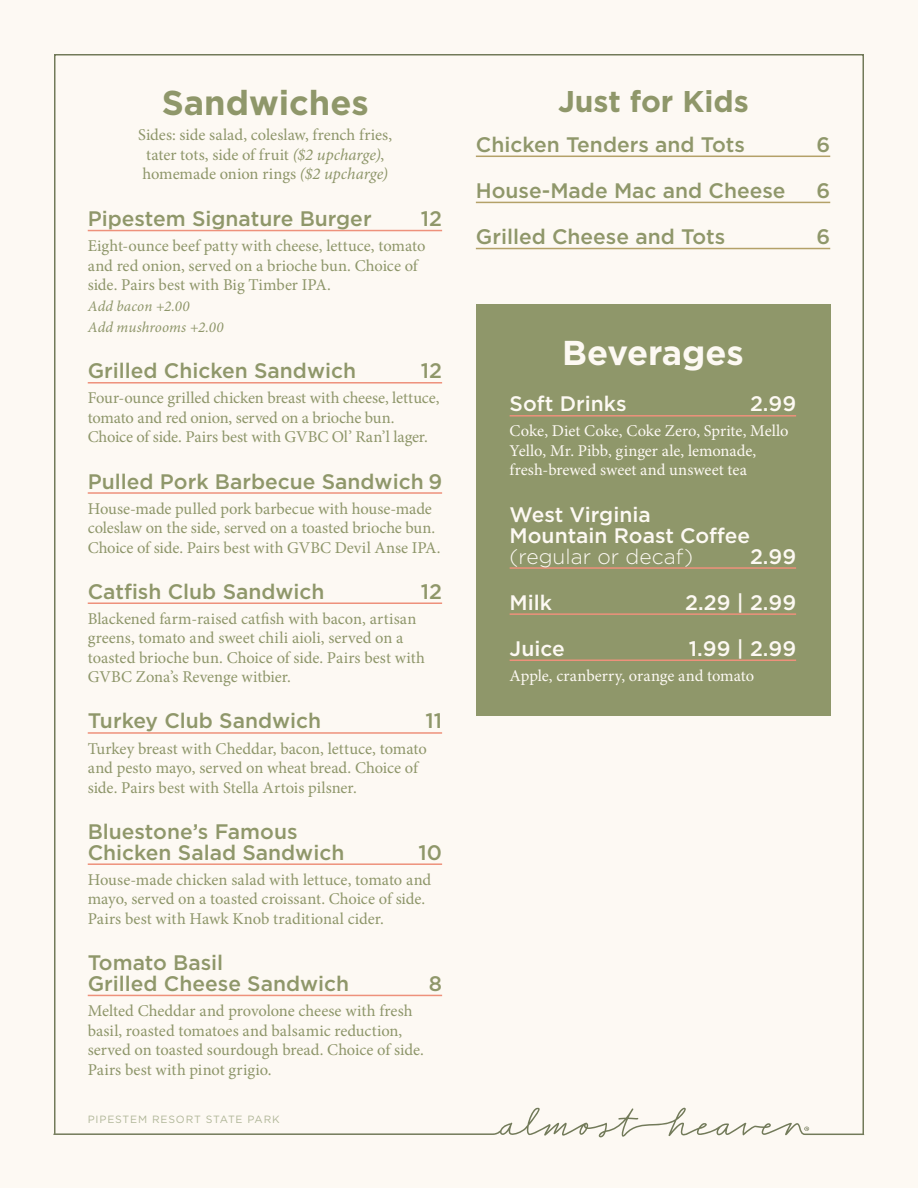
<style>
.page{position:relative;width:918px;height:1188px;background:#fdf9f3}
.page>*{position:absolute;margin:0;border:0;box-sizing:border-box;transform-origin:0 0}
.t1{font:700 34.5px "Gotham";color:#8f976a}
.t2{font:700 34.5px "Gotham";color:#fdf9f3}
.t3{font:700 30px "Gotham";color:#8f976a}
.t4{font:500 21px/21px "Gotham";color:#8f976a}
.t5{font:500 21px/21px "Gotham";color:#fdf9f3}
.t6{font:300 21px "Gotham";color:#fdf9f3}
.t7{font:16.5px/19.5px "Minion Pro";color:#8e966a}
.t8{font:16.5px/19.5px "Minion Pro";color:#fdf9f3}
.t9{font:italic 15px/21px "Minion Pro";letter-spacing:.005em;color:#8e966a}
.t10{font:10.5px "Gotham";letter-spacing:.08em;color:#b0b698}
.s1{font-style:italic}
</style>
<div class="page">
<svg style="left:53px;top:1107px;width:812px;height:30px"></svg>
<hr style="left:88px;top:230px;width:354px;height:1px;background:#ee917b">
<hr style="left:88px;top:382px;width:354px;height:2px;background:#ee917b">
<hr style="left:88px;top:492px;width:354px;height:2px;background:#ee917b">
<hr style="left:88px;top:602px;width:354px;height:2px;background:#ee917b">
<hr style="left:88px;top:732px;width:354px;height:2px;background:#ee917b">
<hr style="left:88px;top:863px;width:354px;height:2px;background:#ee917b">
<hr style="left:88px;top:995px;width:354px;height:1px;background:#ee917b">
<div style="left:476px;top:304px;width:354px;height:412px;background:#8f976a"></div>
<hr style="left:510px;top:415px;width:286px;height:2px;background:#ee917b">
<hr style="left:510px;top:567px;width:286px;height:2px;background:#ee917b">
<hr style="left:510px;top:613px;width:286px;height:2px;background:#ee917b">
<hr style="left:510px;top:660px;width:286px;height:1px;background:#ee917b">
<hr style="left:476px;top:156px;width:354px;height:1px;background:#b4a168">
<hr style="left:476px;top:202px;width:354px;height:1px;background:#b4a168">
<hr style="left:476px;top:248px;width:354px;height:1px;background:#b4a168">
<h1 class="t1" style="left:162px;top:80px;width:209px">Sandwiches</h1>
<p class="t7" style="left:138px;top:126px;width:255px">Sides: side salad, coleslaw, french fries, tater tots, side of fruit <span class="s1">($2 upcharge)</span>, homemade onion rings <span class="s1">($2 upcharge)</span></p>
<p class="t4" style="left:88px;top:208px;width:285px">Pipestem Signature Burger</p>
<p class="t4" style="left:421px;top:208px;width:23px">12</p>
<p class="t7" style="left:88px;top:236px;width:339px">Eight-ounce beef patty with cheese, lettuce, tomato and red onion, served on a brioche bun. Choice of side. Pairs best with Big Timber IPA.</p>
<p class="t9" style="left:88px;top:296px;width:137px">Add bacon +2.00<br>Add mushrooms +2.00</p>
<p class="t4" style="left:88px;top:360px;width:270px">Grilled Chicken Sandwich</p>
<p class="t4" style="left:421px;top:360px;width:23px">12</p>
<p class="t7" style="left:88px;top:388px;width:353px">Four-ounce grilled chicken breast with cheese, lettuce, tomato and red onion, served on a brioche bun.<br>Choice of side. Pairs best with GVBC Ol’ Ran’l lager.</p>
<p class="t4" style="left:88px;top:470px;width:356px">Pulled Pork Barbecue Sandwich 9</p>
<p class="t7" style="left:88px;top:499px;width:354px">House-made pulled pork barbecue with house-made coleslaw on the side, served on a toasted brioche bun.<br>Choice of side. Pairs best with GVBC Devil Anse IPA.</p>
<p class="t4" style="left:88px;top:581px;width:238px">Catfish Club Sandwich</p>
<p class="t4" style="left:421px;top:581px;width:23px">12</p>
<p class="t7" style="left:88px;top:609px;width:339px">Blackened farm-raised catfish with bacon, artisan greens, tomato and sweet chili aioli, served on a toasted brioche bun. Choice of side. Pairs best with GVBC Zona’s Revenge witbier.</p>
<p class="t4" style="left:88px;top:710px;width:235px">Turkey Club Sandwich</p>
<p class="t4" style="left:425px;top:710px;width:18px">11</p>
<p class="t7" style="left:88px;top:739px;width:341px">Turkey breast with Cheddar, bacon, lettuce, tomato and pesto mayo, served on wheat bread. Choice of side. Pairs best with Stella Artois pilsner.</p>
<p class="t4" style="left:88px;top:821px;width:258px">Bluestone’s Famous<br>Chicken Salad Sandwich</p>
<p class="t4" style="left:419px;top:842px;width:25px">10</p>
<p class="t7" style="left:88px;top:870px;width:345px">House-made chicken salad with lettuce, tomato and mayo, served on a toasted croissant. Choice of side.<br>Pairs best with Hawk Knob traditional cider.</p>
<p class="t4" style="left:88px;top:952px;width:263px">Tomato Basil<br>Grilled Cheese Sandwich</p>
<p class="t4" style="left:429px;top:973px;width:15px">8</p>
<p class="t7" style="left:88px;top:1001px;width:338px">Melted Cheddar and provolone cheese with fresh basil, roasted tomatoes and balsamic reduction, served on toasted sourdough bread. Choice of side.<br>Pairs best with pinot grigio.</p>
<p class="t10" style="left:88px;top:1112px;width:194px">PIPESTEM RESORT STATE PARK</p>
<h2 class="t3" style="left:558px;top:81px;width:192px">Just for Kids</h2>
<p class="t4" style="left:476px;top:134px;width:271px">Chicken Tenders and Tots</p>
<p class="t4" style="left:816px;top:134px;width:15px">6</p>
<p class="t4" style="left:476px;top:180px;width:311px">House-Made Mac and Cheese</p>
<p class="t4" style="left:816px;top:180px;width:15px">6</p>
<p class="t4" style="left:476px;top:226px;width:251px">Grilled Cheese and Tots</p>
<p class="t4" style="left:816px;top:226px;width:15px">6</p>
<h1 class="t2" style="left:562px;top:330px;width:183px">Beverages</h1>
<p class="t5" style="left:510px;top:393px;width:118px">Soft Drinks</p>
<p class="t5" style="left:750px;top:393px;width:48px">2.99</p>
<p class="t8" style="left:510px;top:421px;width:281px">Coke, Diet Coke, Coke Zero, Sprite, Mello<br>Yello, Mr. Pibb, ginger ale, lemonade, fresh-brewed sweet and unsweet tea</p>
<p class="t5" style="left:510px;top:503px;width:242px">West Virginia<br>Mountain Roast Coffee</p>
<p class="t6" style="left:510px;top:543px;width:185px">(regular or decaf)</p>
<p class="t5" style="left:750px;top:545px;width:48px">2.99</p>
<p class="t5" style="left:510px;top:591px;width:44px">Milk</p>
<p class="t5" style="left:685px;top:591px;width:112px">2.29 | 2.99</p>
<p class="t5" style="left:510px;top:638px;width:57px">Juice</p>
<p class="t5" style="left:689px;top:638px;width:109px">1.99 | 2.99</p>
<p class="t8" style="left:510px;top:666px;width:246px">Apple, cranberry, orange and tomato</p>
</div>
